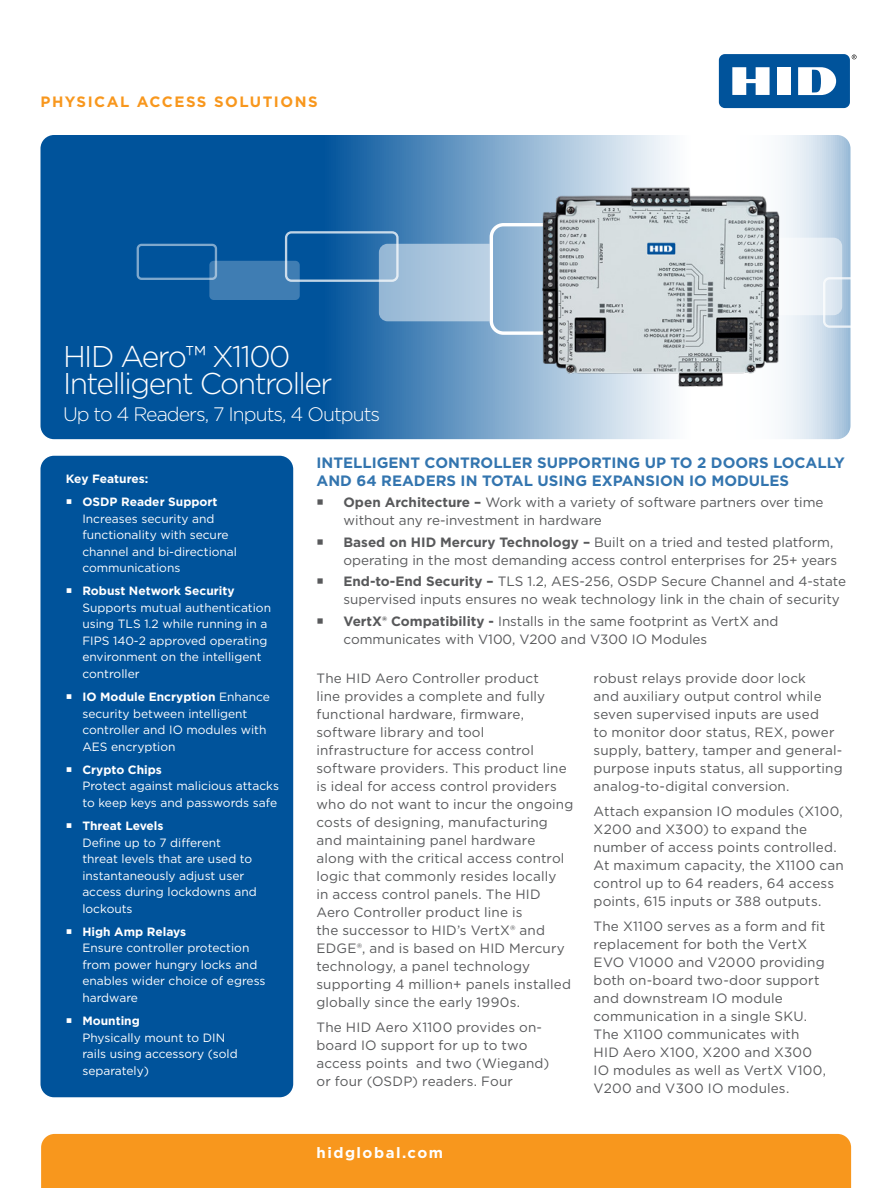
<style>
.page{position:relative;width:891px;height:1188px;background:#fff}
.page>*{position:absolute;margin:0;border:0;box-sizing:border-box;transform-origin:0 0}
.t1{font:300 30px "Gotham";letter-spacing:-.05em;color:#fff}
.t2{font:300 19.5px "Gotham";letter-spacing:-.05em;color:#fff}
.t3{font:700 15px/18px "Gotham";color:#3375af}
.t4{font:700 15px "Gotham";letter-spacing:.1em;color:#f8971d}
.t5{font:700 15px "Gotham";letter-spacing:.1em;color:#fff}
.t6{font:13.5px/18px "Gotham";letter-spacing:.01em;color:#58595b}
.t7{font:12px/16.5px "Gotham";color:#fff}
.t8{font:700 12px "Gotham";letter-spacing:-.005em;color:#fff}
.s1{font-weight:700}
</style>
<div class="page">
<svg style="left:40px;top:135px;width:810px;height:304px;background:#3879b1"></svg>
<svg style="left:852px;top:55px;width:5px;height:4px"></svg>
<div style="left:719px;top:54px;width:131px;height:54px;background:#00539b;border-radius:6px"></div>
<div style="left:777px;top:67px;width:14px;height:28px;background:#fff"></div>
<svg style="left:732px;top:67px;width:38px;height:28px"></svg>
<svg style="left:798px;top:67px;width:38px;height:28px"></svg>
<div style="left:41px;top:1134px;width:810px;height:54px;background:#f8971d"></div>
<div style="left:285px;top:231px;width:114px;height:51px;border:2px solid #fff;border-radius:5px"></div>
<div style="left:209px;top:261px;width:91px;height:39px;background:#3f7db3;border-radius:4px"></div>
<div style="left:137px;top:244px;width:80px;height:36px;border:2px solid #fff;border-radius:4px"></div>
<svg style="left:379px;top:244px;width:106px;height:77px;background:#a8c4dc"></svg>
<svg style="left:807px;top:238px;width:44px;height:90px;background:#d6e3ee"></svg>
<div style="left:40px;top:456px;width:253px;height:641px;background:#00539b;border-radius:14px"></div>
<img style="left:485px;top:169px;width:322px;height:237px">
<p class="t4" style="left:40px;top:92px;width:279px">PHYSICAL ACCESS SOLUTIONS</p>
<p class="t1" style="left:63px;top:338px;width:229px">HID Aero™ X1100</p>
<p class="t1" style="left:63px;top:365px;width:271px">Intelligent Controller</p>
<p class="t2" style="left:63px;top:402px;width:319px">Up to 4 Readers, 7 Inputs, 4 Outputs</p>
<p class="t8" style="left:66px;top:471px;width:84px">Key Features:</p>
<p class="t7" style="left:82px;top:493px;width:156px"><span class="s1">OSDP Reader Support<br></span>Increases security and functionality with secure channel and bi-directional communications</p>
<p class="t7" style="left:82px;top:583px;width:190px"><span class="s1">Robust Network Security<br></span>Supports mutual authentication using TLS 1.2 while running in a<br>FIPS 140-2 approved operating environment on the intelligent controller</p>
<p class="t7" style="left:82px;top:688px;width:189px"><span class="s1">IO Module Encryption</span> Enhance security between intelligent controller and IO modules with<br>AES encryption</p>
<p class="t7" style="left:82px;top:761px;width:198px"><span class="s1">Crypto Chips<br></span>Protect against malicious attacks to keep keys and passwords safe</p>
<p class="t7" style="left:82px;top:817px;width:176px"><span class="s1">Threat Levels<br></span>Define up to 7 different threat levels that are used to instantaneously adjust user access during lockdowns and lockouts</p>
<p class="t7" style="left:82px;top:923px;width:185px"><span class="s1">High Amp Relays<br></span>Ensure controller protection from power hungry locks and enables wider choice of egress hardware</p>
<p class="t7" style="left:82px;top:1012px;width:157px"><span class="s1">Mounting<br></span>Physically mount to DIN rails using accessory (sold separately)</p>
<p class="t3" style="left:316px;top:453px;width:530px">INTELLIGENT CONTROLLER SUPPORTING UP TO 2 DOORS LOCALLY<br>AND 64 READERS IN TOTAL USING EXPANSION IO MODULES</p>
<p class="t6" style="left:344px;top:493px;width:482px"><span class="s1">Open Architecture –</span> Work with a variety of software partners over time without any re-investment in hardware</p>
<p class="t6" style="left:344px;top:533px;width:495px"><span class="s1">Based on HID Mercury Technology –</span> Built on a tried and tested platform, operating in the most demanding access control enterprises for 25+ years</p>
<p class="t6" style="left:344px;top:572px;width:504px"><span class="s1">End-to-End Security –</span> TLS 1.2, AES-256, OSDP Secure Channel and 4-state supervised inputs ensures no weak technology link in the chain of security</p>
<p class="t6" style="left:344px;top:612px;width:436px"><span class="s1">VertX® Compatibility -</span> Installs in the same footprint as VertX and communicates with V100, V200 and V300 IO Modules</p>
<p class="t6" style="left:316px;top:669px;width:258px">The HID Aero Controller product<br>line provides a complete and fully functional hardware, firmware, software library and tool infrastructure for access control software providers. This product line is ideal for access control providers who do not want to incur the ongoing costs of designing, manufacturing and maintaining panel hardware along with the critical access control logic that commonly resides locally<br>in access control panels. The HID Aero Controller product line is<br>the successor to HID’s VertX® and EDGE®, and is based on HID Mercury technology, a panel technology supporting 4 million+ panels installed globally since the early 1990s.</p>
<p class="t6" style="left:316px;top:1018px;width:235px">The HID Aero X1100 provides on&shy;board IO support for up to two access points and two (Wiegand) or four (OSDP) readers. Four</p>
<p class="t5" style="left:316px;top:1142px;width:128px">hidglobal.com</p>
<p class="t6" style="left:594px;top:669px;width:251px">robust relays provide door lock<br>and auxiliary output control while seven supervised inputs are used<br>to monitor door status, REX, power supply, battery, tamper and general&shy;purpose inputs status, all supporting analog-to-digital conversion.</p>
<p class="t6" style="left:594px;top:802px;width:252px">Attach expansion IO modules (X100, X200 and X300) to expand the number of access points controlled.<br>At maximum capacity, the X1100 can control up to 64 readers, 64 access points, 615 inputs or 388 outputs.</p>
<p class="t6" style="left:594px;top:917px;width:234px">The X1100 serves as a form and fit replacement for both the VertX<br>EVO V1000 and V2000 providing both on-board two-door support and downstream IO module communication in a single SKU.<br>The X1100 communicates with<br>HID Aero X100, X200 and X300<br>IO modules as well as VertX V100,<br>V200 and V300 IO modules.</p>
</div>
